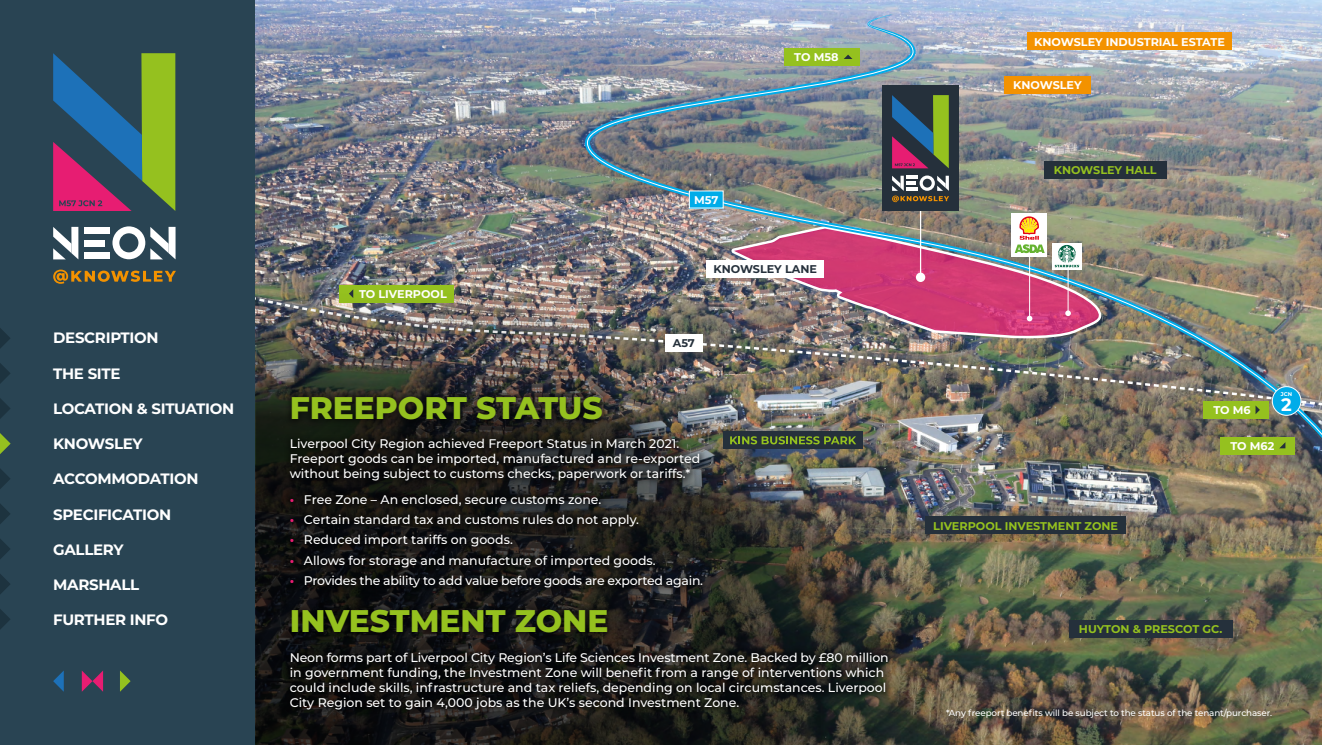
<style>
.page{position:relative;width:1322px;height:745px;background:#fff}
.page>*{position:absolute;margin:0;border:0;box-sizing:border-box;transform-origin:0 0}
.t1{font:800 31.25px "Montserrat";color:#95c11f}
.t2{font:700 18px "Montserrat";color:#fff}
.t3{font:700 15px "Montserrat";letter-spacing:-.02em;color:#fff}
.t4{font:500 12.5px/15px "Montserrat";color:#fff}
.t5{font:500 12.5px "Montserrat";letter-spacing:-.02em;color:#fff}
.t6{font:700 11.25px "Montserrat";color:#fff}
.t7{font:700 11.25px "Montserrat";color:#95c11f}
.t8{font:700 11.25px "Montserrat";color:#25303b}
.t9{font:500 8.75px "Montserrat";letter-spacing:-.01em;color:#fff}
.t10{font:700 5.38px "Montserrat";color:#fff}
.s1{font-weight:700;color:#e71d72}
</style>
<div class="page">
<div style="left:0;top:0;width:1322px;height:744px;background:#294453"></div>
<svg style="left:53px;top:227px;width:25px;height:32px"></svg>
<svg style="left:112px;top:226px;width:64px;height:33px"></svg>
<div style="left:84px;top:227px;width:25px;height:6px;background:#fff"></div>
<div style="left:84px;top:252px;width:25px;height:7px;background:#fff"></div>
<div style="left:84px;top:239px;width:20px;height:7px;background:#fff"></div>
<svg style="left:53px;top:53px;width:122px;height:158px"></svg>
<svg style="left:53px;top:269px;width:123px;height:14px"></svg>
<svg style="left:82px;top:670px;width:21px;height:21px"></svg>
<svg style="left:120px;top:670px;width:11px;height:21px"></svg>
<svg style="left:53px;top:670px;width:11px;height:21px"></svg>
<img style="left:255px;top:0;width:1067px;height:744px">
<div style="left:1069px;top:619px;width:163px;height:17px;background:#25303b"></div>
<div style="left:1027px;top:33px;width:205px;height:17px;background:#f39200"></div>
<img style="left:586px;top:51px;width:736px;height:563px">
<svg style="left:863px;top:14px;width:52px;height:38px;background:#99b2cb"></svg>
<div style="left:689px;top:191px;width:34px;height:17px;background:#00ace9"></div>
<img style="left:1033px;top:291px;width:289px;height:123px">
<div style="left:1220px;top:436px;width:75px;height:18px;background:#95c11f"></div>
<svg style="left:1279px;top:442px;width:6px;height:6px"></svg>
<div style="left:1203px;top:401px;width:66px;height:17px;background:#95c11f"></div>
<svg style="left:1255px;top:405px;width:5px;height:9px"></svg>
<div style="left:784px;top:48px;width:75px;height:17px;background:#95c11f"></div>
<svg style="left:844px;top:55px;width:8px;height:4px"></svg>
<div style="left:1272px;top:386px;width:29px;height:29px;background:#00ace9;border-radius:50%"></div>
<div style="left:1272px;top:386px;width:29px;height:29px;border:1px solid #fff;border-radius:50%"></div>
<hr style="left:920px;top:152px;width:1px;height:125px;background:#fff">
<svg style="left:916px;top:272px;width:9px;height:10px"></svg>
<hr style="left:1029px;top:254px;width:1px;height:64px;background:#fff">
<hr style="left:1067px;top:258px;width:1px;height:55px;background:#fff">
<svg style="left:1065px;top:310px;width:6px;height:6px"></svg>
<div style="left:882px;top:85px;width:77px;height:126px;background:#25303b"></div>
<svg style="left:892px;top:95px;width:57px;height:73px"></svg>
<svg style="left:892px;top:175px;width:57px;height:27px"></svg>
<div style="left:1011px;top:213px;width:36px;height:43px;background:#fff"></div>
<div style="left:1052px;top:242px;width:30px;height:27px;background:linear-gradient(to right,#fefefe,#fefffe)"></div>
<svg style="left:1054px;top:245px;width:26px;height:22px"></svg>
<svg style="left:1014px;top:216px;width:30px;height:37px"></svg>
<img style="left:255px;top:275px;width:778px;height:469px">
<div style="left:282px;top:389px;width:425px;height:99px;background:#000;opacity:.5"></div>
<div style="left:283px;top:602px;width:612px;height:114px;background:#000;opacity:.5"></div>
<div style="left:283px;top:486px;width:427px;height:108px;background:#000;opacity:.5"></div>
<svg style="left:0;top:328px;width:10px;height:20px"></svg>
<svg style="left:0;top:363px;width:10px;height:21px"></svg>
<svg style="left:0;top:398px;width:10px;height:21px"></svg>
<svg style="left:0;top:433px;width:11px;height:21px"></svg>
<svg style="left:0;top:469px;width:10px;height:20px"></svg>
<svg style="left:0;top:504px;width:10px;height:20px"></svg>
<svg style="left:0;top:539px;width:10px;height:20px"></svg>
<svg style="left:0;top:574px;width:10px;height:20px"></svg>
<svg style="left:0;top:609px;width:10px;height:20px"></svg>
<div style="left:723px;top:431px;width:139px;height:17px;background:#25303b"></div>
<svg style="left:730px;top:436px;width:126px;height:8px"></svg>
<p class="t3" style="left:53px;top:327px;width:107px">DESCRIPTION</p>
<p class="t3" style="left:53px;top:362px;width:69px">THE SITE</p>
<p class="t3" style="left:53px;top:397px;width:183px">LOCATION &amp; SITUATION</p>
<p class="t3" style="left:53px;top:432px;width:91px">KNOWSLEY</p>
<p class="t3" style="left:53px;top:468px;width:147px">ACCOMMODATION</p>
<p class="t3" style="left:53px;top:503px;width:119px">SPECIFICATION</p>
<p class="t3" style="left:53px;top:538px;width:72px">GALLERY</p>
<p class="t3" style="left:53px;top:573px;width:88px">MARSHALL</p>
<p class="t3" style="left:53px;top:609px;width:116px">FURTHER INFO</p>
<p class="t6" style="left:359px;top:286px;width:89px">TO LIVERPOOL</p>
<p class="t6" style="left:694px;top:192px;width:26px">M57</p>
<p class="t6" style="left:794px;top:49px;width:46px">TO M58</p>
<p class="t8" style="left:713px;top:261px;width:105px">KNOWSLEY LANE</p>
<p class="t8" style="left:673px;top:335px;width:24px">A57</p>
<p class="t6" style="left:1034px;top:34px;width:192px">KNOWSLEY INDUSTRIAL ESTATE</p>
<p class="t6" style="left:1013px;top:77px;width:70px">KNOWSLEY</p>
<p class="t7" style="left:1053px;top:162px;width:104px">KNOWSLEY HALL</p>
<p class="t10" style="left:1281px;top:390px;width:13px">JCN</p>
<h1 class="t1" style="left:290px;top:385px;width:314px">FREEPORT STATUS</h1>
<h2 class="t2" style="left:1281px;top:391px;width:12px">2</h2>
<p class="t4" style="left:290px;top:435px;width:412px">Liverpool City Region achieved Freeport Status in March 2021.<br>Freeport goods can be imported, manufactured and re-exported without being subject to customs checks, paperwork or tariffs.*</p>
<p class="t6" style="left:1213px;top:402px;width:39px">TO M6</p>
<p class="t6" style="left:1230px;top:437px;width:45px">TO M62</p>
<p class="t4" style="left:290px;top:491px;width:313px"><span class="s1">•</span> Free Zone – An enclosed, secure customs zone.</p>
<p class="t4" style="left:290px;top:511px;width:351px"><span class="s1">•</span> Certain standard tax and customs rules do not apply.</p>
<p class="t4" style="left:290px;top:531px;width:225px"><span class="s1">•</span> Reduced import tariffs on goods.</p>
<p class="t4" style="left:290px;top:552px;width:367px"><span class="s1">•</span> Allows for storage and manufacture of imported goods.</p>
<p class="t5" style="left:290px;top:571px;width:415px"><span class="s1">•</span> Provides the ability to add value before goods are exported again.</p>
<h1 class="t1" style="left:290px;top:598px;width:320px">INVESTMENT ZONE</h1>
<p class="t4" style="left:290px;top:648px;width:600px">Neon forms part of Liverpool City Region’s Life Sciences Investment Zone. Backed by £80 million in government funding, the Investment Zone will benefit from a range of interventions which could include skills, infrastructure and tax reliefs, depending on local circumstances. Liverpool City Region set to gain 4,000 jobs as the UK’s second Investment Zone.</p>
<p class="t7" style="left:933px;top:517px;width:186px">LIVERPOOL INVESTMENT ZONE</p>
<p class="t7" style="left:1079px;top:620px;width:145px">HUYTON &amp; PRESCOT GC.</p>
<p class="t9" style="left:946px;top:706px;width:327px">*Any freeport benefits will be subject to the status of the tenant/purchaser.</p>
</div>
